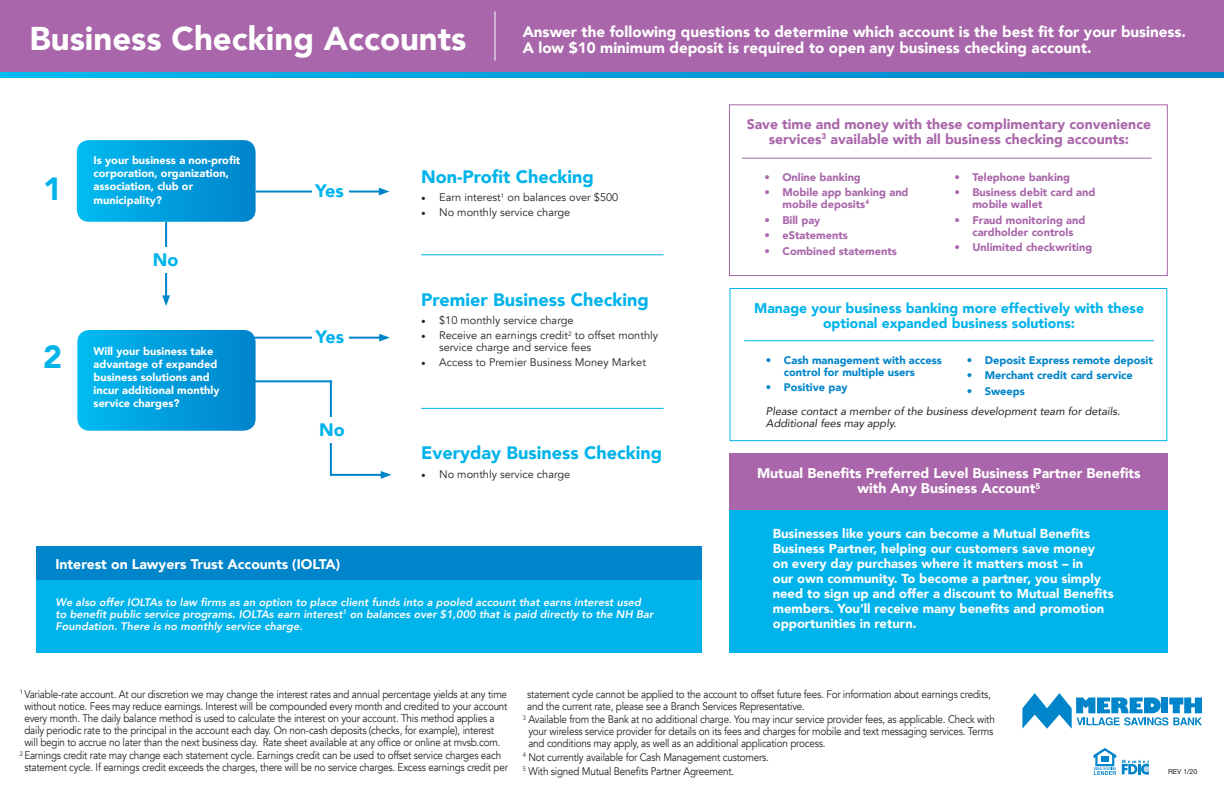
<style>
.page{position:relative;width:1224px;height:792px;background:#fff}
.page>*{position:absolute;margin:0;border:0;box-sizing:border-box;transform-origin:0 0}
.t1{font:900 32.9px "Avenir";color:#fff}
.t2{font:900 32px "Avenir";color:#00b3eb}
.t3{font:900 18px "Avenir";color:#00b3eb}
.t4{font:900 15.2px/16.4px "Avenir";color:#fff}
.t5{font:900 14px/15px "Avenir";color:#fff;text-align:center}
.t6{font:900 14px/15px "Avenir";color:#a966aa;text-align:center}
.t7{font:900 14px/15px "Avenir";color:#00b3eb;text-align:center}
.t8{font:900 13px/15px "Avenir";color:#fff}
.t9{font:11px/12px "Avenir";letter-spacing:-.02em;color:#231f20;scale:.9 1}
.t10{font:italic 800 11px/12px "Avenir";color:#fff}
.t11{font:11px/12px "Avenir";color:#231f20}
.t12{font:900 11px/12px "Avenir";color:#a966aa}
.t13{font:900 11px/13px "Avenir";color:#fff}
.t14{font:900 11px/12px "Avenir";color:#0084ca}
.t15{font:italic 11px/12px "Avenir";color:#231f20}
.t16{font:7px "Helvetica Neue";color:#231f20}
.s1{font-family:"Minion Pro";font-size:12px}
</style>
<div class="page">
<hr style="left:165px;top:222px;width:2px;height:77px;background:#0084ca">
<svg style="left:162px;top:295px;width:8px;height:11px"></svg>
<div style="left:147px;top:247px;width:37px;height:26px;background:#fff"></div>
<div style="left:0;top:0;width:1224px;height:78px;background:linear-gradient(to right,#00baf0,#0083cb)"></div>
<div style="left:0;top:0;width:1224px;height:71px;background:#a966aa"></div>
<hr style="left:494px;top:11px;width:1px;height:50px;background:#fff">
<svg style="left:77px;top:140px;width:179px;height:82px;background:#039fdd"></svg>
<div style="left:729px;top:453px;width:439px;height:57px;background:#a966aa"></div>
<div style="left:729px;top:510px;width:439px;height:142px;background:#00b3eb"></div>
<div style="left:729px;top:104px;width:439px;height:172px;border:1px solid #a966aa"></div>
<hr style="left:742px;top:158px;width:409px;height:1px;background:#a966aa">
<hr style="left:331px;top:474px;width:54px;height:2px;background:#0084ca">
<svg style="left:381px;top:471px;width:10px;height:8px"></svg>
<hr style="left:330px;top:380px;width:2px;height:96px;background:#0084ca">
<hr style="left:249px;top:380px;width:83px;height:2px;background:#0084ca">
<div style="left:313px;top:417px;width:37px;height:26px;background:#fff"></div>
<hr style="left:249px;top:337px;width:134px;height:2px;background:#0084ca">
<svg style="left:379px;top:334px;width:11px;height:8px"></svg>
<div style="left:313px;top:325px;width:36px;height:25px;background:#fff"></div>
<svg style="left:1022px;top:693px;width:180px;height:36px"></svg>
<svg style="left:1093px;top:748px;width:23px;height:27px"></svg>
<svg style="left:1122px;top:760px;width:27px;height:15px"></svg>
<svg style="left:77px;top:330px;width:179px;height:101px;background:#039fdd"></svg>
<hr style="left:421px;top:254px;width:243px;height:1px;background:#00b3eb">
<hr style="left:421px;top:408px;width:243px;height:1px;background:#00b3eb">
<hr style="left:256px;top:191px;width:127px;height:2px;background:#0084ca">
<svg style="left:379px;top:188px;width:11px;height:7px"></svg>
<div style="left:312px;top:179px;width:37px;height:25px;background:#fff"></div>
<div style="left:730px;top:288px;width:437px;height:153px;border:1px solid #00b3eb"></div>
<hr style="left:744px;top:340px;width:410px;height:1px;background:#00b3eb">
<div style="left:36px;top:580px;width:665px;height:72px;background:#00b3eb"></div>
<div style="left:36px;top:547px;width:665px;height:33px;background:#0084ca"></div>
<h1 class="t1" style="left:30px;top:11px;width:438px">Business Checking Accounts</h1>
<h3 class="t4" style="left:523px;top:23px;width:665px">Answer the following questions to determine which account is the best fit for your business.<br>A low $10 minimum deposit is required to open any business checking account.</h3>
<h2 class="t2" style="left:43px;top:162px;width:20px">1</h2>
<h2 class="t2" style="left:43px;top:329px;width:20px">2</h2>
<p class="t13" style="left:94px;top:153px;width:148px">Is your business a non-profit corporation, organization, association, club or</p>
<p class="t13" style="left:94px;top:194px;width:70px">municipality?</p>
<h3 class="t3" style="left:153px;top:244px;width:27px">No</h3>
<p class="t13" style="left:94px;top:344px;width:127px">Will your business take advantage of expanded business solutions and incur additional monthly service charges?</p>
<h3 class="t3" style="left:315px;top:175px;width:30px">Yes</h3>
<h3 class="t3" style="left:316px;top:321px;width:30px">Yes</h3>
<h3 class="t3" style="left:319px;top:414px;width:27px">No</h3>
<p class="t5" style="left:55px;top:556px;width:286px">Interest on Lawyers Trust Accounts (IOLTA)</p>
<h3 class="t3" style="left:421px;top:161px;width:174px">Non-Profit Checking</h3>
<p class="t11" style="left:421px;top:192px;width:199px"><span class="s1">•</span> Earn interest<sup>1</sup> on balances over $500</p>
<p class="t11" style="left:421px;top:207px;width:151px"><span class="s1">•</span> No monthly service charge</p>
<h3 class="t3" style="left:421px;top:284px;width:229px">Premier Business Checking</h3>
<p class="t11" style="left:421px;top:315px;width:154px"><span class="s1">•</span> $10 monthly service charge</p>
<p class="t11" style="left:439px;top:330px;width:220px;text-indent:-18px"><span class="s1">•</span> Receive an earnings credit<sup>2</sup> to offset monthly service charge and service fees</p>
<p class="t11" style="left:421px;top:357px;width:226px"><span class="s1">•</span> Access to Premier Business Money Market</p>
<h3 class="t3" style="left:421px;top:438px;width:243px">Everyday Business Checking</h3>
<p class="t11" style="left:421px;top:468px;width:151px"><span class="s1">•</span> No monthly service charge</p>
<p class="t10" style="left:55px;top:596px;width:600px">We also offer IOLTAs to law firms as an option to place client funds into a pooled account that earns interest used to benefit public service programs. IOLTAs earn interest<sup>1</sup> on balances over $1,000 that is paid directly to the NH Bar<br>Foundation. There is no monthly service charge.</p>
<p class="t5" style="left:50px;top:614px;width:191px">Certificates of Deposit (CDs)</p>
<p class="t6" style="left:747px;top:116px;width:406px">Save time and money with these complimentary convenience services<sup>3</sup> available with all business checking accounts:</p>
<p class="t12" style="left:764px;top:170px;width:98px">• Online banking</p>
<p class="t12" style="left:782px;top:186px;width:128px;text-indent:-18px">• Mobile app banking and mobile deposits<sup>4</sup></p>
<p class="t12" style="left:764px;top:214px;width:57px">• Bill pay</p>
<p class="t12" style="left:764px;top:229px;width:85px">• eStatements</p>
<p class="t12" style="left:764px;top:245px;width:134px">• Combined statements</p>
<p class="t12" style="left:954px;top:170px;width:117px">• Telephone banking</p>
<p class="t12" style="left:972px;top:186px;width:125px;text-indent:-18px">• Business debit card and mobile wallet</p>
<p class="t12" style="left:954px;top:214px;width:133px;text-align:center">• Fraud monitoring and cardholder controls</p>
<p class="t12" style="left:954px;top:241px;width:140px">• Unlimited checkwriting</p>
<p class="t7" style="left:754px;top:300px;width:391px">Manage your business banking more effectively with these optional expanded business solutions:</p>
<p class="t14" style="left:784px;top:354px;width:160px;text-indent:-18px">• Cash management with access control for multiple users</p>
<p class="t14" style="left:766px;top:381px;width:83px">• Positive pay</p>
<p class="t14" style="left:967px;top:354px;width:188px">• Deposit Express remote deposit</p>
<p class="t14" style="left:967px;top:369px;width:168px">• Merchant credit card service</p>
<p class="t14" style="left:967px;top:385px;width:60px">• Sweeps</p>
<p class="t15" style="left:766px;top:405px;width:356px">Please contact a member of the business development team for details.<br>Additional fees may apply.</p>
<p class="t5" style="left:757px;top:466px;width:385px">Mutual Benefits Preferred Level Business Partner Benefits with Any Business Account<sup>5</sup></p>
<p class="t8" style="left:773px;top:526px;width:343px">Businesses like yours can become a Mutual Benefits Business Partner, helping our customers save money<br>on every day purchases where it matters most – in<br>our own community. To become a partner, you simply need to sign up and offer a discount to Mutual Benefits members. You’ll receive many benefits and promotion opportunities in return.</p>
<p class="t9" style="left:24px;top:688px;width:538px;text-indent:-5px"><sup>1</sup> Variable-rate account. At our discretion we may change the interest rates and annual percentage yields at any time without notice. Fees may reduce earnings. Interest will be compounded every month and credited to your account every month. The daily balance method is used to calculate the interest on your account. This method applies a daily periodic rate to the principal in the account each day. On non-cash deposits (checks, for example), interest will begin to accrue no later than the next business day. Rate sheet available at any office or online at mvsb.com.</p>
<p class="t9" style="left:24px;top:750px;width:539px;text-indent:-5px"><sup>2</sup> Earnings credit rate may change each statement cycle. Earnings credit can be used to offset service charges each statement cycle. If earnings credit exceeds the charges, there will be no service charges. Excess earnings credit per</p>
<p class="t9" style="left:527px;top:688px;width:517px">statement cycle cannot be applied to the account to offset future fees. For information about earnings credits, and the current rate, please see a Branch Services Representative.</p>
<p class="t9" style="left:528px;top:714px;width:520px;text-indent:-6px"><sup>3</sup> Available from the Bank at no additional charge. You may incur service provider fees, as applicable. Check with your wireless service provider for details on its fees and charges for mobile and text messaging services. Terms and conditions may apply, as well as an additional application process.</p>
<p class="t9" style="left:523px;top:751px;width:275px;line-height:13.6px"><sup>4</sup> Not currently available for Cash Management customers.<br><sup>5</sup> With signed Mutual Benefits Partner Agreement.</p>
<p class="t16" style="left:1168px;top:766px;width:31px">REV 1/20</p>
</div>
